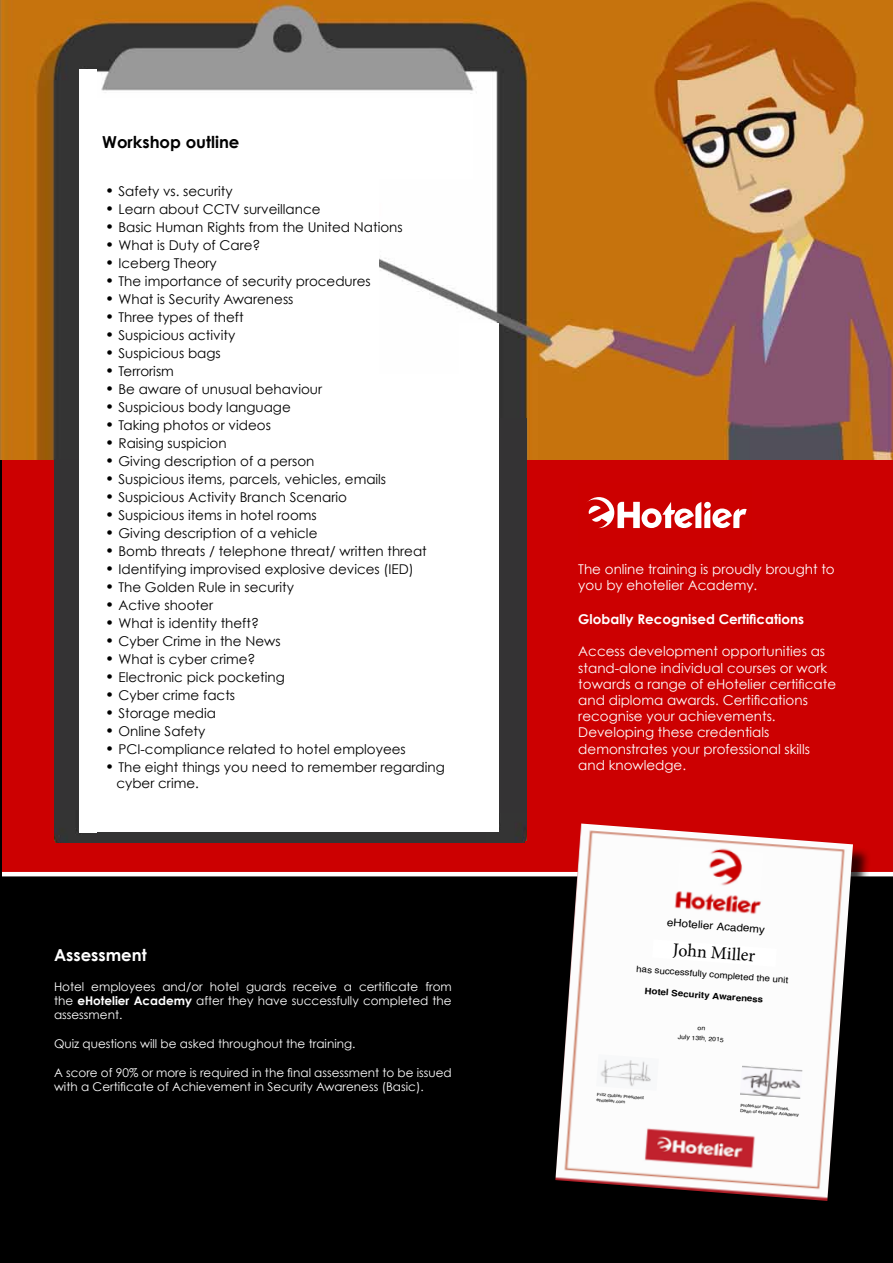
<style>
.page{position:relative;width:893px;height:1263px;background:#fff}
.page>*{position:absolute;margin:0;border:0;box-sizing:border-box;transform-origin:0 0}
.t1{font:18px "Minion Pro";color:#000}
.t2{font:700 16.5px "Century Gothic";color:#000}
.t3{font:700 16.5px "Century Gothic";color:#fff}
.t4{font:13.5px/16.2px "Century Gothic";color:#000}
.t5{font:13.5px/16.2px "Century Gothic";color:#fff}
.t6{font:700 13.5px "Century Gothic";color:#fff}
.t7{font:italic 13.2px "Helvetica";color:#000;scale:1.1 1}
.t8{font:12px/14.4px "Century Gothic";color:#fff;text-align:justify}
.t9{font:10.5px "Helvetica";color:#000;scale:1.1 1}
.t10{font:8.85px "Helvetica";color:#000;scale:1.1 1}
.t11{font:700 8.85px "Helvetica";color:#000;scale:1.1 1}
.t12{font:6.15px/10.1px "Helvetica";color:#000;text-align:center;scale:1.1 1}
.t13{font:4.35px/5.4px "Helvetica";color:#000;scale:1.1 1}
.s1{font-size:15px}
.s2{font-weight:700}
</style>
<div class="page">
<div style="left:0;top:872px;width:893px;height:391px;background:#000"></div>
<div style="left:1px;top:0;width:892px;height:876px;background:#cc0001"></div>
<hr style="left:0;top:0;width:1px;height:1263px;background:#000">
<img style="left:0;top:1px;width:893px;height:459px">
<div style="left:94px;top:99px;width:284px;height:354px;background:#fff"></div>
<div style="left:236px;top:99px;width:236px;height:80px;background:#fff"></div>
<div style="left:86px;top:375px;width:411px;height:457px;background:#fff"></div>
<div style="left:54px;top:460px;width:25px;height:351px;background:#343334"></div>
<div style="left:499px;top:418px;width:28px;height:396px;background:#343334"></div>
<img style="left:486px;top:814px;width:41px;height:29px">
<img style="left:54px;top:811px;width:37px;height:32px">
<div style="left:91px;top:832px;width:395px;height:11px;background:#343334"></div>
<div style="left:459px;top:324px;width:40px;height:508px;background:#fff"></div>
<div style="left:50px;top:843px;width:496px;height:24px;background:#cc0001"></div>
<div style="left:33px;top:792px;width:21px;height:74px;background:#cc0001"></div>
<div style="left:79px;top:69px;width:18px;height:763px;background:#fff"></div>
<div style="left:526px;top:841px;width:12px;height:20px;background:#cc0001"></div>
<div style="left:34px;top:841px;width:21px;height:7px;background:#cc0001"></div>
<div style="left:578px;top:483px;width:174px;height:63px;background:#c00"></div>
<div style="left:583px;top:497px;width:31px;height:31px;background:#fff;border-radius:50%"></div>
<svg style="left:583px;top:499px;width:27px;height:29px"></svg>
<svg style="left:617px;top:502px;width:130px;height:26px"></svg>
<div style="left:558px;top:826px;width:313px;height:393px;background:#000"></div>
<img style="left:555px;top:823px;width:298px;height:378px">
<img style="left:740px;top:1065px;width:62px;height:36px">
<img style="left:596px;top:1054px;width:63px;height:37px">
<div style="left:652px;top:939px;width:125px;height:28px;background:#fff"></div>
<p class="t2" style="left:102px;top:131px;width:139px">Workshop outline</p>
<p class="t4" style="left:105px;top:183px;width:129px"><span class="s1">•</span> Safety vs. security</p>
<p class="t4" style="left:105px;top:201px;width:217px"><span class="s1">•</span> Learn about CCTV surveillance</p>
<p class="t4" style="left:105px;top:219px;width:299px"><span class="s1">•</span> Basic Human Rights from the United Nations</p>
<p class="t4" style="left:105px;top:237px;width:157px"><span class="s1">•</span> What is Duty of Care?</p>
<p class="t4" style="left:105px;top:255px;width:113px"><span class="s1">•</span> Iceberg Theory</p>
<p class="t4" style="left:105px;top:273px;width:267px"><span class="s1">•</span> The importance of security procedures</p>
<p class="t4" style="left:105px;top:291px;width:190px"><span class="s1">•</span> What is Security Awareness</p>
<p class="t4" style="left:105px;top:309px;width:140px"><span class="s1">•</span> Three types of theft</p>
<p class="t4" style="left:105px;top:327px;width:132px"><span class="s1">•</span> Suspicious activity</p>
<p class="t4" style="left:105px;top:345px;width:117px"><span class="s1">•</span> Suspicious bags</p>
<p class="t4" style="left:105px;top:363px;width:70px"><span class="s1">•</span> Terrorism</p>
<p class="t4" style="left:105px;top:381px;width:218px"><span class="s1">•</span> Be aware of unusual behaviour</p>
<p class="t4" style="left:105px;top:399px;width:187px"><span class="s1">•</span> Suspicious body language</p>
<p class="t4" style="left:105px;top:417px;width:167px"><span class="s1">•</span> Taking photos or videos</p>
<p class="t4" style="left:105px;top:435px;width:123px"><span class="s1">•</span> Raising suspicion</p>
<p class="t4" style="left:105px;top:453px;width:211px"><span class="s1">•</span> Giving description of a person</p>
<p class="t4" style="left:105px;top:471px;width:282px"><span class="s1">•</span> Suspicious items, parcels, vehicles, emails</p>
<p class="t4" style="left:105px;top:489px;width:243px"><span class="s1">•</span> Suspicious Activity Branch Scenario</p>
<p class="t4" style="left:105px;top:507px;width:213px"><span class="s1">•</span> Suspicious items in hotel rooms</p>
<p class="t4" style="left:105px;top:525px;width:214px"><span class="s1">•</span> Giving description of a vehicle</p>
<p class="t4" style="left:105px;top:543px;width:323px"><span class="s1">•</span> Bomb threats / telephone threat/ written threat</p>
<p class="t4" style="left:105px;top:561px;width:310px"><span class="s1">•</span> Identifying improvised explosive devices (IED)</p>
<p class="t4" style="left:105px;top:579px;width:190px"><span class="s1">•</span> The Golden Rule in security</p>
<p class="t4" style="left:105px;top:597px;width:109px"><span class="s1">•</span> Active shooter</p>
<p class="t4" style="left:105px;top:615px;width:155px"><span class="s1">•</span> What is identity theft?</p>
<p class="t4" style="left:105px;top:633px;width:177px"><span class="s1">•</span> Cyber Crime in the News</p>
<p class="t4" style="left:105px;top:651px;width:152px"><span class="s1">•</span> What is cyber crime?</p>
<p class="t4" style="left:105px;top:669px;width:181px"><span class="s1">•</span> Electronic pick pocketing</p>
<p class="t4" style="left:105px;top:687px;width:131px"><span class="s1">•</span> Cyber crime facts</p>
<p class="t4" style="left:105px;top:705px;width:112px"><span class="s1">•</span> Storage media</p>
<p class="t4" style="left:105px;top:723px;width:102px"><span class="s1">•</span> Online Safety</p>
<p class="t4" style="left:105px;top:741px;width:302px"><span class="s1">•</span> PCI-compliance related to hotel employees</p>
<p class="t4" style="left:116px;top:759px;width:330px;text-indent:-11px"><span class="s1">•</span> The eight things you need to remember regarding cyber crime.</p>
<p class="t3" style="left:54px;top:944px;width:94px">Assessment</p>
<p class="t8" style="left:54px;top:979px;width:399px">Hotel employees and/or hotel guards receive a certificate from the <span class="s2">eHotelier Academy</span> after they have successfully completed the assessment.</p>
<p class="t8" style="left:54px;top:1036px;width:303px">Quiz questions will be asked throughout the training.</p>
<p class="t8" style="left:54px;top:1065px;width:399px">A score of 90% or more is required in the final assessment to be issued with a Certificate of Achievement in Security Awareness (Basic).</p>
<p class="t5" style="left:578px;top:560px;width:258px">The online training is proudly brought to you by ehotelier Academy.</p>
<p class="t6" style="left:578px;top:611px;width:227px">Globally Recognised Certifications</p>
<p class="t5" style="left:578px;top:643px;width:259px">Access development opportunities as stand-alone individual courses or work towards a range of eHotelier certificate and diploma awards. Certifications recognise your achievements.<br>Developing these credentials demonstrates your professional skills and knowledge.</p>
<p class="t9" style="left:668px;top:914px;width:91px;rotate:4deg">eHotelier Academy</p>
<p class="t7" style="left:675px;top:940px;width:73px;rotate:4deg">Stefan Hiller</p>
<p class="t10" style="left:637px;top:962px;width:140px;rotate:4deg">has successfully completed the unit</p>
<p class="t11" style="left:645px;top:984px;width:110px;rotate:4deg">Hotel Security Awareness</p>
<p class="t12" style="left:679px;top:1022px;width:43px;rotate:4deg">on<br>July 13th, 2015</p>
<h1 class="t1" style="left:674px;top:938px;width:84px;rotate:4deg">John Miller</h1>
<p class="t13" style="left:597px;top:1092px;width:44px;rotate:4deg">Fritz Gubler President ehotelier.com</p>
<p class="t13" style="left:741px;top:1102px;width:55px;rotate:4deg">Professor Peter Jones,<br>Dean of eHotelier Academy</p>
</div>
